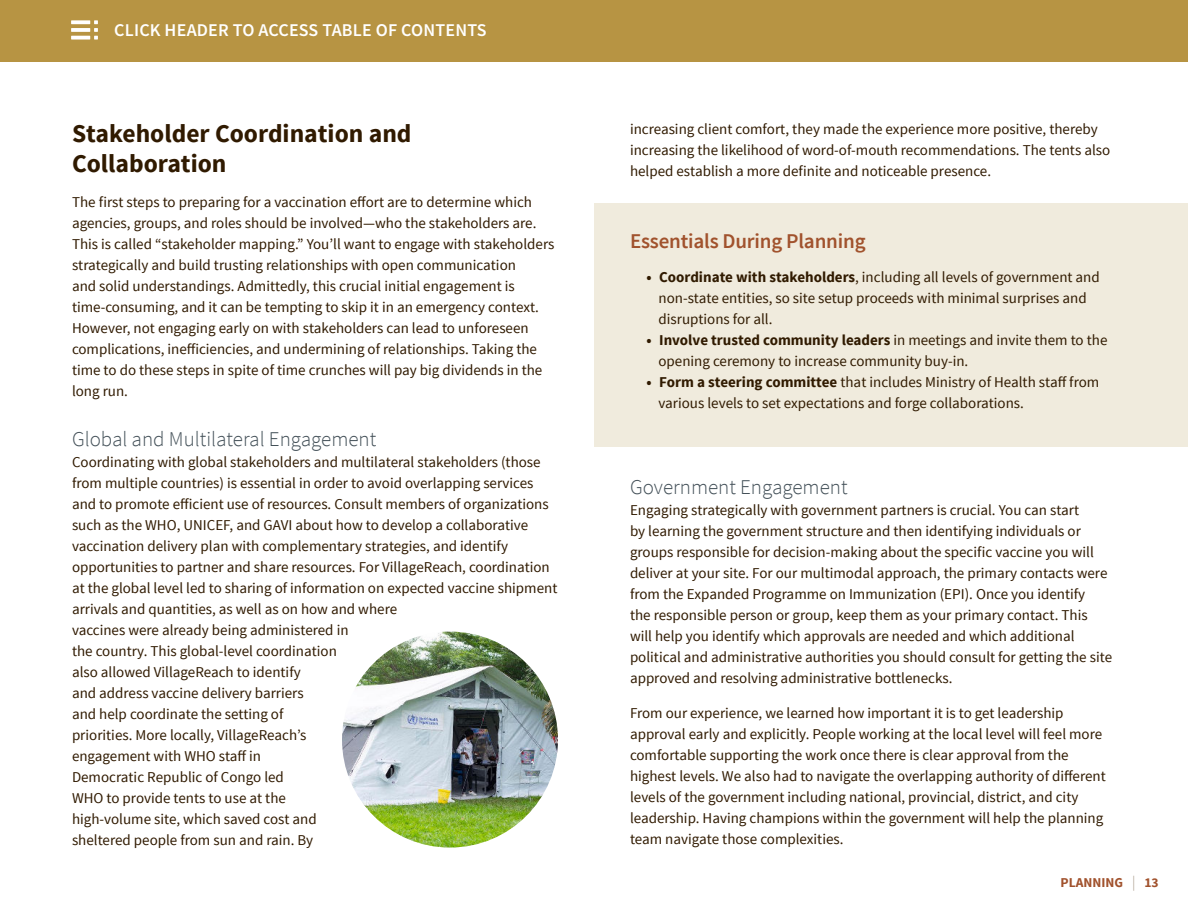
<style>
.page{position:relative;width:1188px;height:918px;background:#fff}
.page>*{position:absolute;margin:0;border:0;box-sizing:border-box;transform-origin:0 0}
.t1{font:700 25.5px/30px "Source Sans Pro";color:#301a00}
.t2{font:300 21px "Source Sans Pro";color:#424f57}
.t3{font:600 21px "Source Sans Pro";letter-spacing:-.01em;color:#a1522d}
.t4{font:18px "Source Sans Variable";letter-spacing:.01em;color:#fff}
.t5{font:15px/21px "Source Sans Pro";color:#301a00}
.t6{font:700 13.5px "Source Sans Pro";color:#a1522d}
.s1{font-weight:700}
.s2{font-weight:300;font-size:15px;color:#a49483}
</style>
<div class="page">
<div style="left:594px;top:203px;width:594px;height:243px;background:#f0ebdd"></div>
<img style="left:342px;top:632px;width:216px;height:216px;border-radius:108px">
<div style="left:0;top:0;width:1188px;height:61px;background:#b79443"></div>
<svg style="left:71px;top:28px;width:19px;height:4px"></svg>
<svg style="left:71px;top:36px;width:19px;height:4px"></svg>
<svg style="left:71px;top:20px;width:19px;height:4px"></svg>
<svg style="left:94px;top:20px;width:4px;height:20px"></svg>
<p class="t4" style="left:114px;top:19px;width:374px">CLICK HEADER TO ACCESS TABLE OF CONTENTS</p>
<h1 class="t1" style="left:72px;top:120px;width:341px">Stakeholder Coordination and<br>Collaboration</h1>
<p class="t5" style="left:72px;top:191px;width:484px">The first steps to preparing for a vaccination effort are to determine which agencies, groups, and roles should be involved—who the stakeholders are.<br>This is called “stakeholder mapping.” You’ll want to engage with stakeholders strategically and build trusting relationships with open communication<br>and solid understandings. Admittedly, this crucial initial engagement is time-consuming, and it can be tempting to skip it in an emergency context.<br>However, not engaging early on with stakeholders can lead to unforeseen complications, inefficiencies, and undermining of relationships. Taking the time to do these steps in spite of time crunches will pay big dividends in the long run.</p>
<h2 class="t2" style="left:72px;top:430px;width:306px">Global and Multilateral Engagement</h2>
<p class="t5" style="left:72px;top:452px;width:487px">Coordinating with global stakeholders and multilateral stakeholders (those from multiple countries) is essential in order to avoid overlapping services and to promote efficient use of resources. Consult members of organizations such as the WHO, UNICEF, and GAVI about how to develop a collaborative vaccination delivery plan with complementary strategies, and identify opportunities to partner and share resources. For VillageReach, coordination at the global level led to sharing of information on expected vaccine shipment arrivals and quantities, as well as on how and where<br>vaccines were already being administered in<br>the country. This global-level coordination<br>also allowed VillageReach to identify<br>and address vaccine delivery barriers<br>and help coordinate the setting of<br>priorities. More locally, VillageReach’s<br>engagement with WHO staff in<br>Democratic Republic of Congo led<br>WHO to provide tents to use at the<br>high-volume site, which saved cost and<br>sheltered people from sun and rain. By</p>
<p class="t5" style="left:630px;top:119px;width:482px">increasing client comfort, they made the experience more positive, thereby increasing the likelihood of word-of-mouth recommendations. The tents also helped establish a more definite and noticeable presence.</p>
<h2 class="t3" style="left:630px;top:232px;width:237px">Essentials During Planning</h2>
<p class="t5" style="left:658px;top:267px;width:443px;text-indent:-12px"><span class="s1">• Coordinate with stakeholders</span>, including all levels of government and non-state entities, so site setup proceeds with minimal surprises and disruptions for all.</p>
<p class="t5" style="left:658px;top:330px;width:450px;text-indent:-12px"><span class="s1">• Involve trusted community leaders</span> in meetings and invite them to the opening ceremony to increase community buy-in.</p>
<p class="t5" style="left:658px;top:372px;width:442px;text-indent:-12px"><span class="s1">• Form a steering committee</span> that includes Ministry of Health staff from various levels to set expectations and forge collaborations.</p>
<h2 class="t2" style="left:630px;top:478px;width:219px">Government Engagement</h2>
<p class="t5" style="left:630px;top:500px;width:484px">Engaging strategically with government partners is crucial. You can start<br>by learning the government structure and then identifying individuals or groups responsible for decision-making about the specific vaccine you will deliver at your site. For our multimodal approach, the primary contacts were from the Expanded Programme on Immunization (EPI). Once you identify<br>the responsible person or group, keep them as your primary contact. This will help you identify which approvals are needed and which additional political and administrative authorities you should consult for getting the site approved and resolving administrative bottlenecks.</p>
<p class="t5" style="left:630px;top:703px;width:477px">From our experience, we learned how important it is to get leadership approval early and explicitly. People working at the local level will feel more comfortable supporting the work once there is clear approval from the highest levels. We also had to navigate the overlapping authority of different levels of the government including national, provincial, district, and city leadership. Having champions within the government will help the planning team navigate those complexities.</p>
<p class="t6" style="left:1061px;top:877px;width:99px">PLANNING <span class="s2">|</span> 13</p>
</div>
